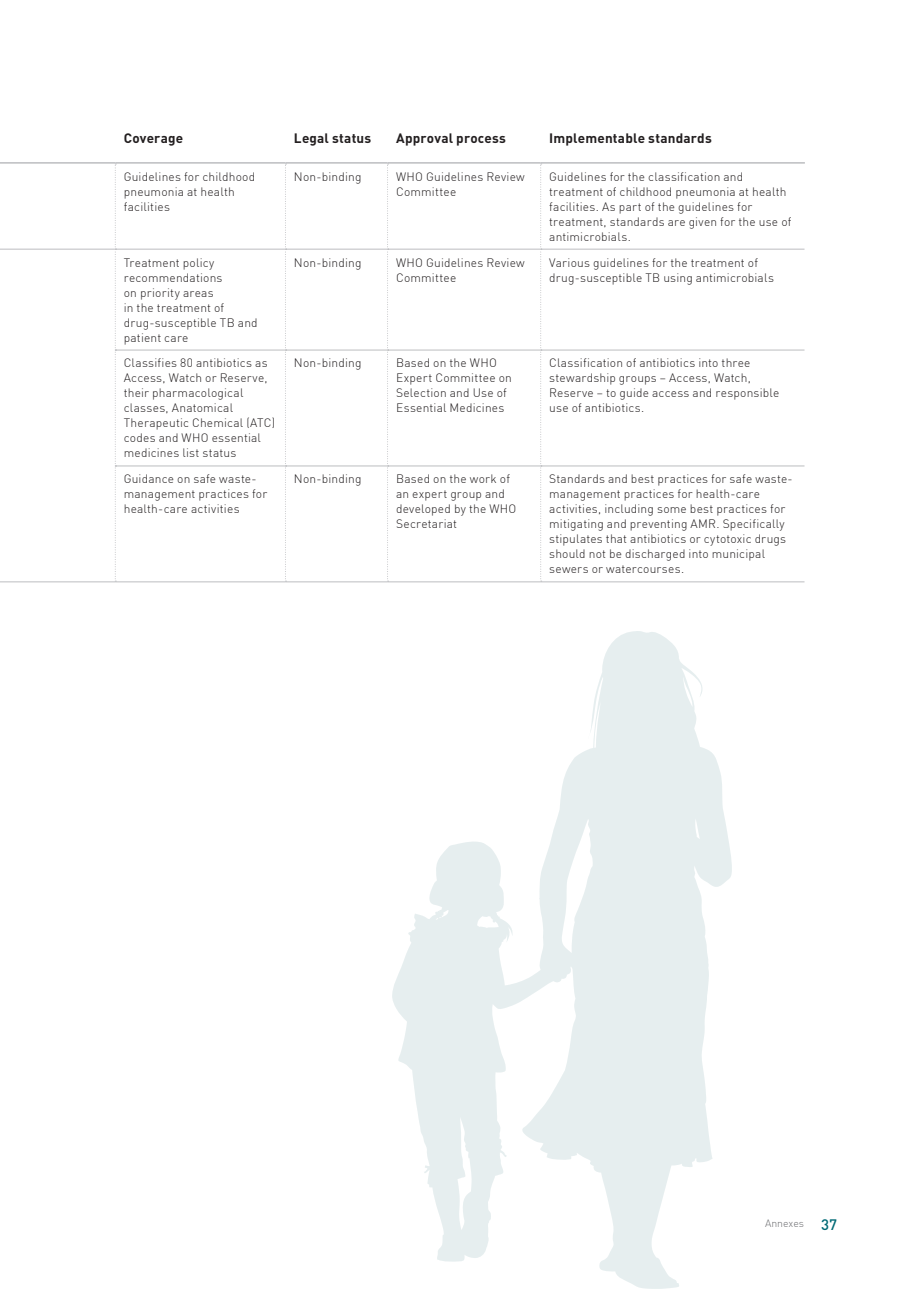
<style>
.page{position:relative;width:919px;height:1289px;background:#fff}
.page>*{position:absolute;margin:0;border:0;box-sizing:border-box;transform-origin:0 0}
.t1{font:700 13.5px "DIN Pro";letter-spacing:.015em;color:#231f20}
.t2{font:300 12px/15px "DIN";letter-spacing:.015em;color:#231f20}
.t3{font:300 10.5px "DIN";color:#6c6d70}
.s1{font-family:"DIN Pro";font-weight:500;font-size:15px;color:#006a75}
</style>
<div class="page">
<hr style="left:0;top:249px;width:115px;height:1px;background:#bcbdc0">
<hr style="left:116px;top:249px;width:169px;height:1px;background:#bcbdc0">
<hr style="left:286px;top:249px;width:101px;height:1px;background:#bcbdc0">
<hr style="left:388px;top:249px;width:152px;height:1px;background:#bcbdc0">
<hr style="left:541px;top:249px;width:263px;height:1px;background:#bcbdc0">
<hr style="left:116px;top:350px;width:169px;height:1px;background:#bcbdc0">
<hr style="left:286px;top:350px;width:101px;height:1px;background:#bcbdc0">
<hr style="left:388px;top:350px;width:152px;height:1px;background:#bcbdc0">
<hr style="left:541px;top:350px;width:263px;height:1px;background:#bcbdc0">
<hr style="left:116px;top:465px;width:169px;height:1px;background:#bcbdc0">
<hr style="left:286px;top:465px;width:101px;height:1px;background:#bcbdc0">
<hr style="left:388px;top:465px;width:152px;height:1px;background:#bcbdc0">
<hr style="left:541px;top:465px;width:263px;height:1px;background:#bcbdc0">
<hr style="left:0;top:581px;width:115px;height:1px;background:#bcbdc0">
<hr style="left:115px;top:581px;width:170px;height:1px;background:#bcbdc0">
<hr style="left:285px;top:581px;width:102px;height:1px;background:#bcbdc0">
<hr style="left:387px;top:581px;width:153px;height:1px;background:#bcbdc0">
<hr style="left:540px;top:581px;width:264px;height:1px;background:#bcbdc0">
<svg style="left:115px;top:164px;width:1px;height:417px"></svg>
<svg style="left:285px;top:164px;width:1px;height:417px"></svg>
<svg style="left:387px;top:164px;width:1px;height:417px"></svg>
<svg style="left:540px;top:164px;width:1px;height:417px"></svg>
<hr style="left:0;top:162px;width:115px;height:2px;background:#bcbdc0">
<hr style="left:115px;top:162px;width:170px;height:2px;background:#bcbdc0">
<hr style="left:285px;top:162px;width:102px;height:2px;background:#bcbdc0">
<hr style="left:387px;top:162px;width:153px;height:2px;background:#bcbdc0">
<hr style="left:540px;top:162px;width:264px;height:2px;background:#bcbdc0">
<svg style="left:392px;top:631px;width:339px;height:657px"></svg>
<p class="t1" style="left:124px;top:129px;width:61px">Coverage</p>
<p class="t1" style="left:294px;top:129px;width:79px">Legal status</p>
<p class="t1" style="left:396px;top:129px;width:111px">Approval process</p>
<p class="t1" style="left:549px;top:129px;width:164px">Implementable standards</p>
<p class="t2" style="left:124px;top:169px;width:133px">Guidelines for childhood pneumonia at health facilities</p>
<p class="t2" style="left:294px;top:169px;width:69px">Non-binding</p>
<p class="t2" style="left:396px;top:169px;width:130px">WHO Guidelines Review<br>Committee</p>
<p class="t2" style="left:549px;top:169px;width:244px">Guidelines for the classification and treatment of childhood pneumonia at health facilities. As part of the guidelines for treatment, standards are given for the use of antimicrobials.</p>
<p class="t2" style="left:124px;top:254px;width:135px">Treatment policy recommendations<br>on priority areas<br>in the treatment of drug-susceptible TB and patient care</p>
<p class="t2" style="left:294px;top:254px;width:69px">Non-binding</p>
<p class="t2" style="left:396px;top:254px;width:130px">WHO Guidelines Review<br>Committee</p>
<p class="t2" style="left:549px;top:254px;width:226px">Various guidelines for the treatment of drug-susceptible TB using antimicrobials</p>
<p class="t2" style="left:124px;top:355px;width:153px">Classifies 80 antibiotics as<br>Access, Watch or Reserve, their pharmacological classes, Anatomical<br>Therapeutic Chemical (ATC) codes and WHO essential medicines list status</p>
<p class="t2" style="left:294px;top:355px;width:69px">Non-binding</p>
<p class="t2" style="left:396px;top:355px;width:117px">Based on the WHO<br>Expert Committee on<br>Selection and Use of<br>Essential Medicines</p>
<p class="t2" style="left:549px;top:355px;width:232px">Classification of antibiotics into three stewardship groups – Access, Watch, Reserve – to guide access and responsible use of antibiotics.</p>
<p class="t2" style="left:124px;top:471px;width:145px">Guidance on safe waste&shy;management practices for health-care activities</p>
<p class="t2" style="left:294px;top:471px;width:69px">Non-binding</p>
<p class="t2" style="left:396px;top:471px;width:122px">Based on the work of an expert group and developed by the WHO<br>Secretariat</p>
<p class="t2" style="left:549px;top:471px;width:245px">Standards and best practices for safe waste&shy;management practices for health-care activities, including some best practices for mitigating and preventing AMR. Specifically stipulates that antibiotics or cytotoxic drugs should not be discharged into municipal sewers or watercourses.</p>
<p class="t3" style="left:765px;top:1217px;width:74px">Annexes <span class="s1">37</span></p>
</div>
